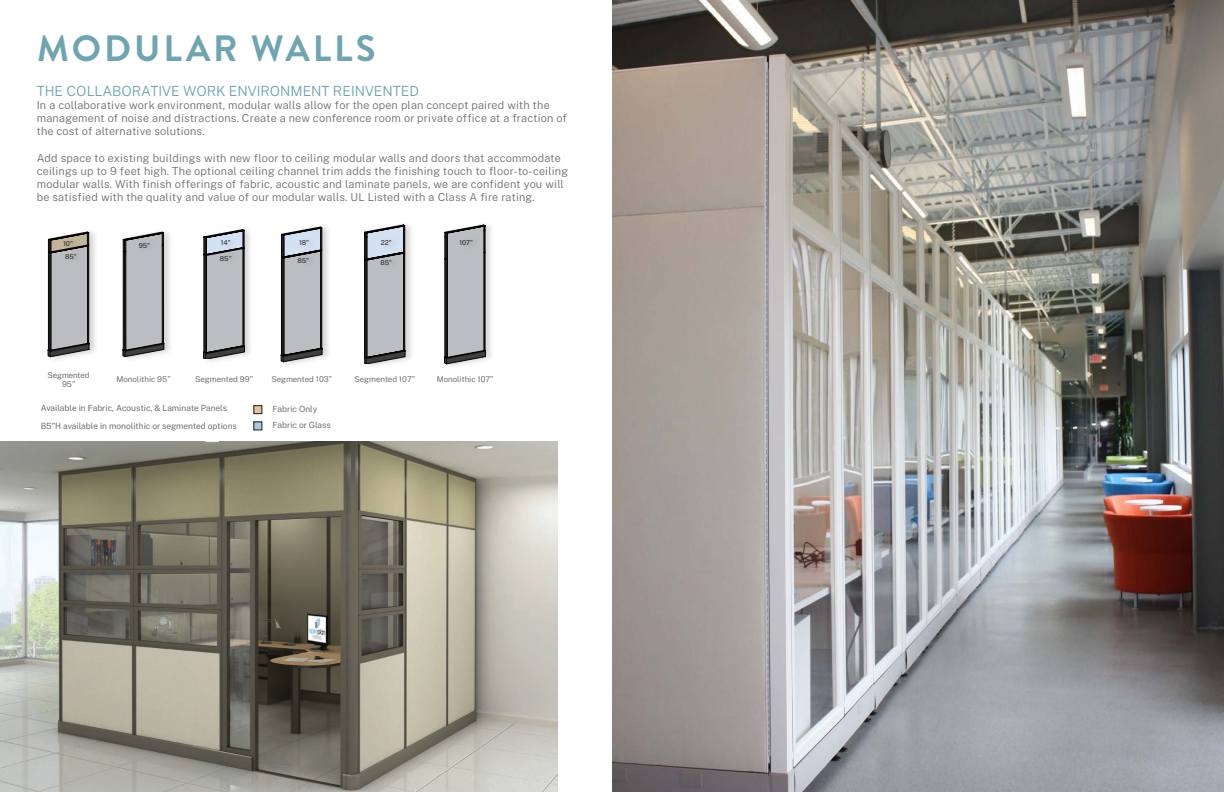
<style>
.page{position:relative;width:1224px;height:792px;background:#fff}
.page>*{position:absolute;margin:0;border:0;box-sizing:border-box;transform-origin:0 0}
.t1{font:700 36.6px "Brandon Grotesque";letter-spacing:.08em;color:#6ea5b0}
.t2{font:300 14px "Public Sans";color:#6ea5b0}
.t3{font:300 11px/13.2px "Public Sans";letter-spacing:.02em;color:#6c6d70}
.body_copy{font:8.5px "Public Sans";color:#6c6d70}
.body_copy-2{font:8px/9px "Public Sans";color:#6c6d70;text-align:center}
.t4{font:6.8px "Public Sans";color:#231f20}
</style>
<div class="page">
<img style="left:0;top:441px;width:558px;height:351px">
<div style="left:47px;top:228px;width:52px;height:135px;background:#231f20;opacity:.19"></div>
<svg style="left:48px;top:232px;width:41px;height:125px;background:#99999a"></svg>
<div style="left:122px;top:228px;width:52px;height:135px;background:#231f20;opacity:.19"></div>
<svg style="left:123px;top:232px;width:41px;height:125px;background:#9c9d9f"></svg>
<div style="left:203px;top:226px;width:51px;height:139px;background:#231f20;opacity:.19"></div>
<svg style="left:204px;top:230px;width:41px;height:129px;background:#9b9c9f"></svg>
<div style="left:280px;top:223px;width:52px;height:145px;background:#231f20;opacity:.19"></div>
<svg style="left:281px;top:227px;width:41px;height:135px;background:#9a9c9f"></svg>
<div style="left:363px;top:221px;width:52px;height:149px;background:#231f20;opacity:.19"></div>
<svg style="left:364px;top:225px;width:41px;height:139px;background:#9a9ca0"></svg>
<div style="left:444px;top:221px;width:51px;height:149px;background:#231f20;opacity:.19"></div>
<svg style="left:444px;top:225px;width:41px;height:139px;background:#9e9ea0"></svg>
<div style="left:63px;top:237px;width:19px;height:15px;background:#231f20;opacity:.19"></div>
<div style="left:221px;top:236px;width:18px;height:15px;background:#231f20;opacity:.19"></div>
<div style="left:299px;top:236px;width:19px;height:15px;background:#d2dff0"></div>
<div style="left:381px;top:236px;width:20px;height:15px;background:#d2dff0"></div>
<div style="left:459px;top:236px;width:23px;height:15px;background:#babbbe"></div>
<div style="left:65px;top:250px;width:21px;height:15px;background:#babbbe"></div>
<div style="left:138px;top:239px;width:21px;height:15px;background:#babbbe"></div>
<div style="left:220px;top:252px;width:20px;height:15px;background:#babbbe"></div>
<div style="left:297px;top:254px;width:21px;height:15px;background:#babbbe"></div>
<div style="left:380px;top:256px;width:21px;height:15px;background:#babbbe"></div>
<div style="left:254px;top:406px;width:8px;height:8px;background:#dec39f"></div>
<div style="left:254px;top:406px;width:8px;height:8px;border:1px solid #231f20"></div>
<div style="left:254px;top:422px;width:8px;height:8px;background:#aec8d9"></div>
<img style="left:612px;top:0;width:612px;height:792px">
<p class="t1" style="left:37px;top:23px;width:340px">MODULAR WALLS</p>
<p class="t2" style="left:37px;top:80px;width:384px">THE COLLABORATIVE WORK ENVIRONMENT REINVENTED</p>
<p class="t3" style="left:37px;top:98px;width:532px">In a collaborative work environment, modular walls allow for the open plan concept paired with the management of noise and distractions. Create a new conference room or private office at a fraction of the cost of alternative solutions.</p>
<p class="t3" style="left:37px;top:151px;width:533px">Add space to existing buildings with new floor to ceiling modular walls and doors that accommodate ceilings up to 9 feet high. The optional ceiling channel trim adds the finishing touch to floor-to-ceiling modular walls. With finish offerings of fabric, acoustic and laminate panels, we are confident you will be satisfied with the quality and value of our modular walls. UL Listed with a Class A fire rating.</p>
<p class="t4" style="left:63px;top:238px;width:11px">10"</p>
<p class="t4" style="left:221px;top:237px;width:11px">14"</p>
<p class="t4" style="left:299px;top:237px;width:11px">18"</p>
<p class="t4" style="left:381px;top:237px;width:13px">22"</p>
<p class="t4" style="left:459px;top:237px;width:15px">107"</p>
<p class="t4" style="left:65px;top:251px;width:13px">85"</p>
<p class="t4" style="left:139px;top:240px;width:13px">95"</p>
<p class="t4" style="left:220px;top:253px;width:13px">85"</p>
<p class="t4" style="left:297px;top:255px;width:13px">85"</p>
<p class="t4" style="left:381px;top:257px;width:13px">85"</p>
<p class="body_copy-2" style="left:48px;top:370px;width:43px">Segmented<br>95”</p>
<p class="body_copy-2" style="left:116px;top:375px;width:56px">Monolithic 95”</p>
<p class="body_copy-2" style="left:195px;top:375px;width:59px">Segmented 99”</p>
<p class="body_copy-2" style="left:271px;top:375px;width:62px">Segmented 103”</p>
<p class="body_copy-2" style="left:354px;top:375px;width:62px">Segmented 107”</p>
<p class="body_copy-2" style="left:437px;top:375px;width:58px">Monolithic 107”</p>
<p class="body_copy" style="left:41px;top:401px;width:188px">Available in Fabric, Acoustic, &amp; Laminate Panels</p>
<p class="body_copy" style="left:41px;top:419px;width:198px">85”H available in monolithic or segmented options</p>
<p class="body_copy" style="left:273px;top:403px;width:46px">Fabric Only</p>
<p class="body_copy" style="left:273px;top:419px;width:60px">Fabric or Glass</p>
</div>
